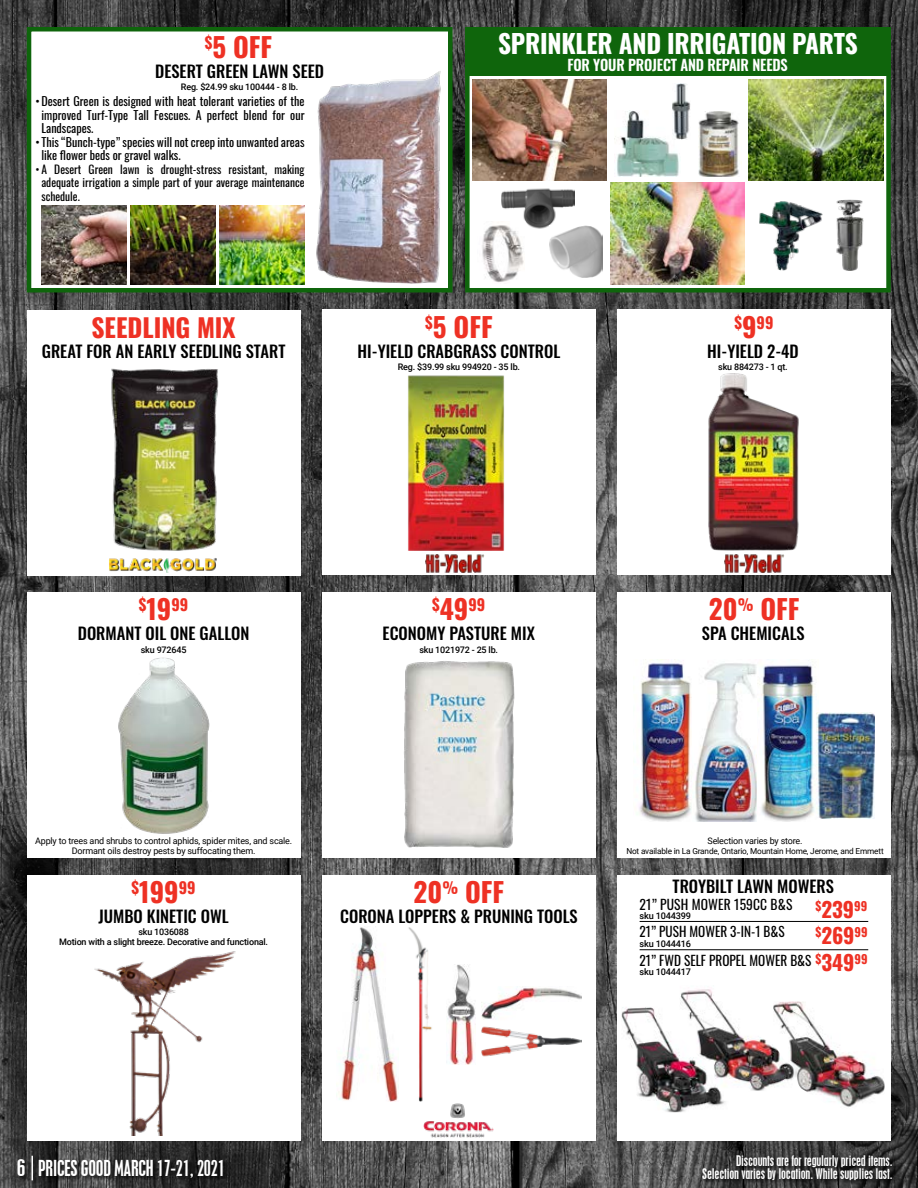
<style>
.page{position:relative;width:918px;height:1188px;background:#fff}
.page>*{position:absolute;margin:0;border:0;box-sizing:border-box;transform-origin:0 0}
.t1{font:700 27px "Oswald";color:#ee3124}
.t2{font:700 25.8px "Oswald";letter-spacing:-.01em;color:#fff}
.t3{font:700 25.5px "Oswald";color:#ee3124}
.t4{font:condensed 19.5px "Placard";color:#fff}
.t5{font:500 16.5px "Oswald";color:#000}
.t6{font:700 15.75px "Oswald";color:#ee3124}
.t7{font:600 15px "Oswald";letter-spacing:-.01em;color:#fff;scale:.96 1}
.t8{font:13.5px/27px "Oswald";color:#000}
.t9{font:condensed 12.9px/13.5px "Placard";color:#fff;text-align:right;scale:1.04 1}
.t10{font:700 12.3px/26.5px "Oswald";color:#ee3124;text-align:justify}
.t11{font:12px/13.5px "Oswald";color:#000;text-align:justify}
.t12{font:11.4px/13.5px "Oswald";color:#000;text-align:justify}
.t13{font:500 9.15px "Roboto";letter-spacing:-.02em;color:#000}
.t14{font:500 9px/10.5px "Roboto";letter-spacing:-.02em;color:#000;text-align:center}
.t15{font:9px/9.8px "Roboto";letter-spacing:-.02em;color:#000;text-align:center}
.t16{font:8.25px "Roboto";letter-spacing:-.02em;color:#000}
.s1{font-size:27px}
.s2{font-size:21px}
.s3{font-size:20.4px}
</style>
<div class="page">
<img style="left:0;top:0;width:918px;height:1188px">
<div style="left:17px;top:1160px;width:13px;height:22px;background:#000;opacity:.75"></div>
<div style="left:39px;top:1160px;width:189px;height:23px;background:#000;opacity:.75"></div>
<div style="left:702px;top:1155px;width:196px;height:31px;background:#000;opacity:.75"></div>
<div style="left:31px;top:1156px;width:7px;height:30px;background:#262626"></div>
<hr style="left:31px;top:1156px;width:2px;height:24px;background:#fff">
<div style="left:27px;top:310px;width:274px;height:265px;background:#fff"></div>
<div style="left:27px;top:27px;width:426px;height:265px;background:#fff;border:4px solid #0f650c"></div>
<div style="left:465px;top:27px;width:426px;height:265px;background:#fff;border:4px solid #0f650c"></div>
<div style="left:465px;top:27px;width:426px;height:48px;background:#0f650c"></div>
<img style="left:109px;top:558px;width:108px;height:15px">
<div style="left:617px;top:310px;width:274px;height:265px;background:#fff"></div>
<div style="left:322px;top:310px;width:274px;height:265px;background:#fff"></div>
<div style="left:27px;top:593px;width:274px;height:265px;background:#fff"></div>
<div style="left:322px;top:593px;width:274px;height:265px;background:#fff"></div>
<div style="left:617px;top:593px;width:274px;height:265px;background:#fff"></div>
<div style="left:27px;top:875px;width:274px;height:266px;background:#fff"></div>
<div style="left:322px;top:875px;width:274px;height:266px;background:#fff"></div>
<div style="left:617px;top:875px;width:274px;height:266px;background:#fff"></div>
<img style="left:424px;top:1104px;width:70px;height:33px">
<img style="left:446px;top:964px;width:30px;height:100px">
<img style="left:482px;top:986px;width:100px;height:34px">
<img style="left:338px;top:927px;width:61px;height:174px">
<img style="left:408px;top:927px;width:24px;height:174px">
<img style="left:482px;top:1026px;width:100px;height:31px">
<img style="left:316px;top:71px;width:125px;height:212px">
<img style="left:118px;top:657px;width:92px;height:177px">
<img style="left:404px;top:661px;width:111px;height:187px">
<img style="left:425px;top:554px;width:59px;height:19px">
<img style="left:724px;top:554px;width:60px;height:19px">
<img style="left:408px;top:375px;width:97px;height:175px">
<img style="left:639px;top:659px;width:53px;height:162px">
<img style="left:695px;top:663px;width:63px;height:158px">
<img style="left:758px;top:661px;width:57px;height:160px">
<img style="left:816px;top:712px;width:59px;height:106px">
<img style="left:621px;top:1007px;width:105px;height:105px">
<img style="left:794px;top:1001px;width:91px;height:106px">
<img style="left:680px;top:989px;width:114px;height:102px">
<img style="left:708px;top:373px;width:91px;height:178px">
<hr style="left:640px;top:921px;width:228px;height:1px;background:#000">
<hr style="left:640px;top:949px;width:228px;height:1px;background:#000">
<img style="left:41px;top:205px;width:85px;height:79px">
<img style="left:130px;top:205px;width:85px;height:79px">
<img style="left:220px;top:205px;width:85px;height:79px">
<img style="left:611px;top:182px;width:134px;height:102px">
<img style="left:749px;top:79px;width:134px;height:102px">
<img style="left:472px;top:79px;width:135px;height:102px">
<img style="left:614px;top:110px;width:65px;height:67px">
<img style="left:672px;top:84px;width:19px;height:56px">
<img style="left:699px;top:112px;width:40px;height:65px">
<img style="left:502px;top:188px;width:73px;height:41px">
<img style="left:550px;top:225px;width:52px;height:53px">
<img style="left:482px;top:222px;width:43px;height:61px">
<img style="left:94px;top:951px;width:142px;height:184px">
<img style="left:111px;top:368px;width:108px;height:183px">
<img style="left:759px;top:201px;width:64px;height:70px">
<img style="left:836px;top:199px;width:28px;height:72px">
<h1 class="t1" style="left:205px;top:33px;width:69px"><sup>$</sup>5 OFF</h1>
<p class="t14" style="left:181px;top:82px;width:119px">Reg. $24.99 sku 100444 - 8 lb.</p>
<h3 class="t5" style="left:155px;top:63px;width:170px">DESERT GREEN LAWN SEED</h3>
<p class="t11" style="left:41px;top:93px;width:265px;text-indent:-6px">• Desert Green is designed with heat tolerant varieties of the improved Turf-Type Tall Fescues. A perfect blend for our Landscapes.</p>
<p class="t11" style="left:41px;top:134px;width:265px;text-indent:-6px">• This “Bunch-type” species will not creep into unwanted areas like flower beds or gravel walks.</p>
<p class="t12" style="left:41px;top:161px;width:265px;text-indent:-6px">• A Desert Green lawn is drought-stress resistant, making adequate irrigation a simple part of your average maintenance schedule.</p>
<h2 class="t2" style="left:498px;top:30px;width:361px">SPRINKLER AND IRRIGATION PARTS</h2>
<p class="t7" style="left:567px;top:57px;width:231px">FOR YOUR PROJECT AND REPAIR NEEDS</p>
<h3 class="t3" style="left:92px;top:314px;width:146px">SEEDLING MIX</h3>
<h3 class="t5" style="left:42px;top:343px;width:245px">GREAT FOR AN EARLY SEEDLING START</h3>
<h1 class="t1" style="left:425px;top:313px;width:69px"><sup>$</sup>5 OFF</h1>
<p class="t14" style="left:398px;top:361px;width:124px">Reg. $39.99 sku 994920 - 35 lb.</p>
<h3 class="t5" style="left:358px;top:343px;width:204px">HI-YIELD CRABGRASS CONTROL</h3>
<h3 class="t6" style="left:734px;top:314px;width:41px">$<span class="s1">9</span>99</h3>
<p class="t14" style="left:718px;top:361px;width:71px">sku 884273 - 1 qt.</p>
<h3 class="t5" style="left:707px;top:343px;width:93px">HI-YIELD 2-4D</h3>
<h3 class="t6" style="left:139px;top:597px;width:51px">$<span class="s1">19</span>99</h3>
<p class="t14" style="left:141px;top:644px;width:47px">sku 972645</p>
<h3 class="t5" style="left:78px;top:625px;width:173px">DORMANT OIL ONE GALLON</h3>
<h3 class="t6" style="left:432px;top:597px;width:55px">$<span class="s1">49</span>99</h3>
<p class="t14" style="left:419px;top:644px;width:80px">sku 1021972 - 25 lb.</p>
<h3 class="t5" style="left:383px;top:625px;width:154px">ECONOMY PASTURE MIX</h3>
<h1 class="t1" style="left:709px;top:595px;width:92px">20<sup>%</sup> OFF</h1>
<h3 class="t5" style="left:702px;top:625px;width:104px">SPA CHEMICALS</h3>
<p class="t15" style="left:35px;top:836px;width:259px">Apply to trees and shrubs to control aphids, spider mites, and scale.<br>Dormant oils destroy pests by suffocating them.</p>
<p class="t15" style="left:708px;top:836px;width:97px">Selection varies by store.</p>
<p class="t16" style="left:626px;top:845px;width:259px">Not available in La Grande, Ontario, Mountain Home, Jerome, and Emmett</p>
<h3 class="t6" style="left:132px;top:879px;width:66px">$<span class="s1">199</span>99</h3>
<p class="t14" style="left:59px;top:926px;width:211px">sku 1036088<br>Motion with a slight breeze. Decorative and functional.</p>
<h3 class="t5" style="left:98px;top:907px;width:132px">JUMBO KINETIC OWL</h3>
<h1 class="t1" style="left:414px;top:877px;width:92px">20<sup>%</sup> OFF</h1>
<h3 class="t5" style="left:673px;top:878px;width:163px">TROYBILT LAWN MOWERS</h3>
<p class="t8" style="left:640px;top:890px;width:154px">21” PUSH MOWER 159CC B&amp;S<br>21” PUSH MOWER 3-IN-1 B&amp;S</p>
<p class="t8" style="left:640px;top:946px;width:173px">21” FWD SELF PROPEL MOWER B&amp;S</p>
<p class="t10" style="left:815px;top:893px;width:54px">$<span class="s2">239</span>99 $<span class="s2">269</span>99 $<span class="s2">349</span>99</p>
<h3 class="t5" style="left:340px;top:907px;width:239px">CORONA LOPPERS &amp; PRUNING TOOLS</h3>
<p class="t13" style="left:640px;top:910px;width:53px">sku 1044399</p>
<p class="t13" style="left:640px;top:937px;width:53px">sku 1044416</p>
<p class="t13" style="left:640px;top:966px;width:53px">sku 1044417</p>
<h3 class="t4" style="left:17px;top:1156px;width:209px"><span class="s3">6</span> PRICES GOOD MARCH 17-21, 2021</h3>
<p class="t9" style="left:702px;top:1154px;width:184px">Discounts are for regularly priced items.<br>Selection varies by location. While supplies last.</p>
</div>
